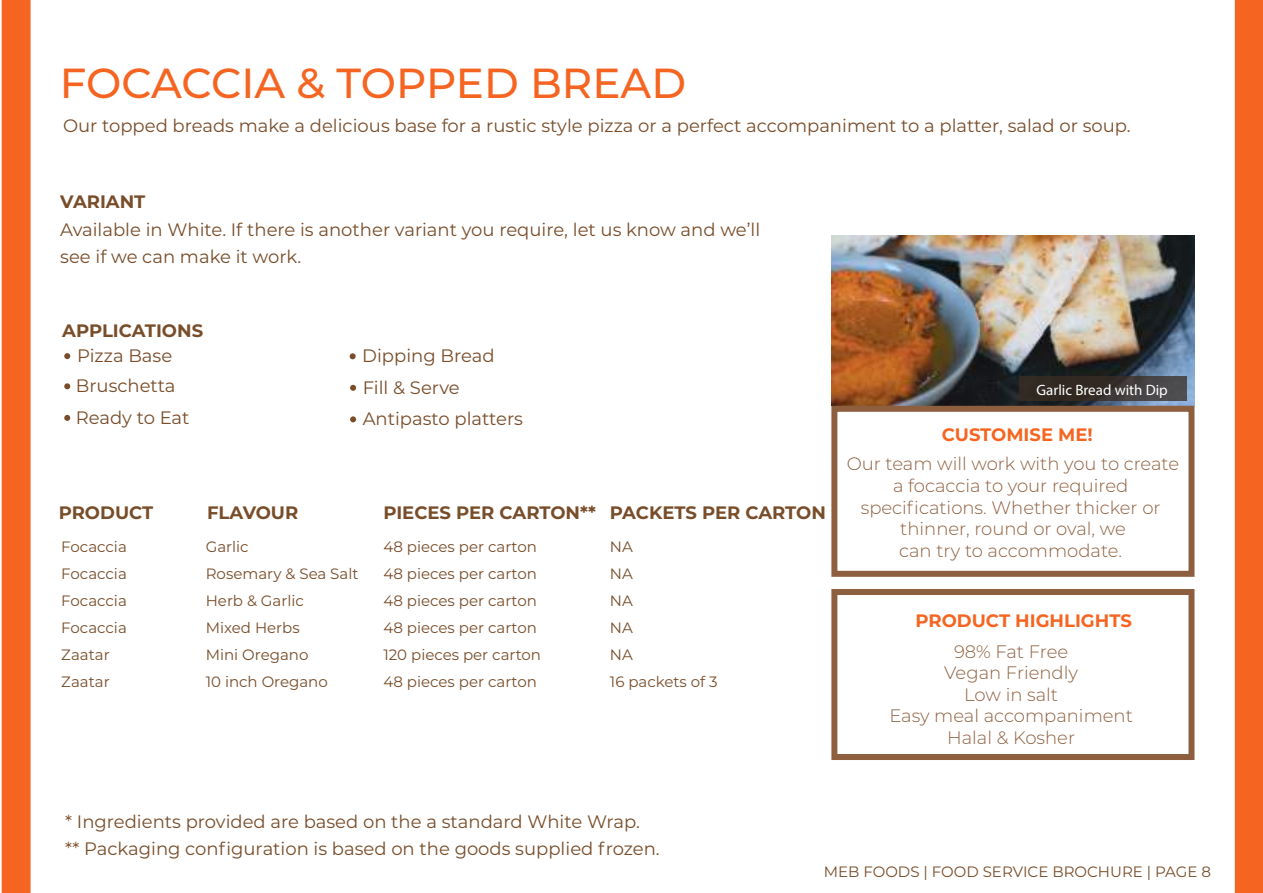
<style>
.page{position:relative;width:1263px;height:893px;background:#fff}
.page>*{position:absolute;margin:0;border:0;box-sizing:border-box;transform-origin:0 0}
.t1{font:500 42px "Montserrat";color:#f56521}
.t2{font:18px/27px "Montserrat";color:#784d2a}
.t3{font:300 18px/21.6px "Montserrat";color:#8e5f3e;text-align:center}
.t4{font:700 18px "Montserrat";color:#784d2a}
.t5{font:700 18px "Montserrat";color:#f56521}
.t6{font:15px/27px "Montserrat";color:#784d2a}
.t7{font:15px "Myriad Pro";color:#fff}
</style>
<div class="page">
<img style="left:831px;top:236px;width:363px;height:169px">
<div style="left:1235px;top:0;width:28px;height:893px;background:#f56521"></div>
<div style="left:2px;top:0;width:28px;height:893px;background:#f56521"></div>
<div style="left:2px;top:0;width:29px;height:893px;border:2px solid #f56521"></div>
<div style="left:831px;top:589px;width:363px;height:171px;background:#fff;border:6px solid #8e5f3e"></div>
<div style="left:831px;top:406px;width:363px;height:171px;background:#fff;border:6px solid #8e5f3e"></div>
<svg style="left:64px;top:353px;width:6px;height:6px"></svg>
<svg style="left:64px;top:383px;width:6px;height:6px"></svg>
<svg style="left:350px;top:353px;width:6px;height:6px"></svg>
<svg style="left:350px;top:385px;width:6px;height:6px"></svg>
<svg style="left:1019px;top:377px;width:167px;height:24px;background:#3a3531"></svg>
<svg style="left:64px;top:415px;width:6px;height:6px"></svg>
<svg style="left:350px;top:416px;width:6px;height:6px"></svg>
<h1 class="t1" style="left:60px;top:53px;width:628px">FOCACCIA &amp; TOPPED BREAD</h1>
<p class="t2" style="left:63px;top:111px;width:1069px">Our topped breads make a delicious base for a rustic style pizza or a perfect accompaniment to a platter, salad or soup.</p>
<p class="t4" style="left:60px;top:189px;width:87px">VARIANT</p>
<p class="t2" style="left:60px;top:215px;width:701px">Available in White. If there is another variant you require, let us know and we’ll see if we can make it work.</p>
<p class="t4" style="left:62px;top:318px;width:142px">APPLICATIONS</p>
<p class="t2" style="left:76px;top:340px;width:101px;line-height:30px">Pizza Base<br>Bruschetta</p>
<p class="t2" style="left:362px;top:342px;width:134px">Dipping Bread</p>
<p class="t2" style="left:363px;top:373px;width:99px">Fill &amp; Serve</p>
<p class="t7" style="left:1036px;top:381px;width:133px">Garlic Bread with Dip</p>
<p class="t2" style="left:76px;top:403px;width:115px">Ready to Eat</p>
<p class="t2" style="left:363px;top:405px;width:162px">Antipasto platters</p>
<p class="t4" style="left:59px;top:500px;width:96px">PRODUCT</p>
<p class="t4" style="left:207px;top:500px;width:93px">FLAVOUR</p>
<p class="t4" style="left:383px;top:500px;width:444px">PIECES PER CARTON** PACKETS PER CARTON</p>
<p class="t6" style="left:383px;top:533px;width:159px">48 pieces per carton<br>48 pieces per carton<br>48 pieces per carton<br>48 pieces per carton<br>120 pieces per carton<br>48 pieces per carton</p>
<p class="t6" style="left:610px;top:533px;width:109px">NA<br>NA<br>NA<br>NA<br>NA<br>16 packets of 3</p>
<p class="t6" style="left:61px;top:533px;width:67px">Focaccia<br>Focaccia<br>Focaccia<br>Focaccia<br>Zaatar<br>Zaatar</p>
<p class="t6" style="left:206px;top:533px;width:154px">Garlic<br>Rosemary &amp; Sea Salt<br>Herb &amp; Garlic<br>Mixed Herbs<br>Mini Oregano<br>10 inch Oregano</p>
<p class="t5" style="left:942px;top:422px;width:152px">CUSTOMISE ME!</p>
<p class="t3" style="left:847px;top:453px;width:334px">Our team will work with you to create a focaccia to your required specifications. Whether thicker or thinner, round or oval, we<br>can try to accommodate.</p>
<p class="t5" style="left:915px;top:608px;width:218px">PRODUCT HIGHLIGHTS</p>
<p class="t3" style="left:889px;top:640px;width:245px">98% Fat Free<br>Vegan Friendly<br>Low in salt<br>Easy meal accompaniment<br>Halal &amp; Kosher</p>
<p class="t2" style="left:65px;top:807px;width:596px">* Ingredients provided are based on the a standard White Wrap.<br>** Packaging configuration is based on the goods supplied frozen.</p>
<p class="t6" style="left:824px;top:858px;width:389px">MEB FOODS | FOOD SERVICE BROCHURE | PAGE 8</p>
</div>
